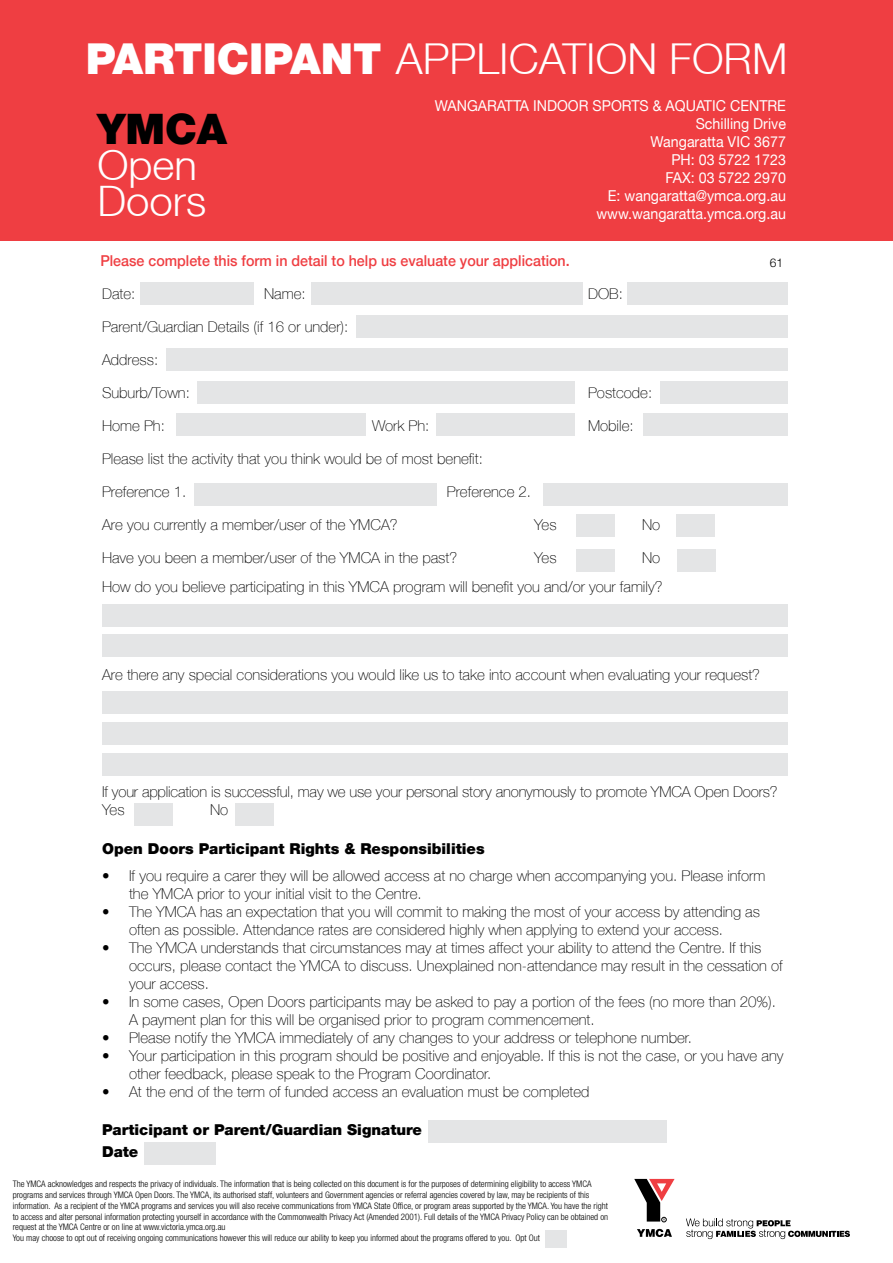
<style>
.page{position:relative;width:893px;height:1263px;background:#fff}
.page>*{position:absolute;margin:0;border:0;box-sizing:border-box;transform-origin:0 0}
.t1{font:300 42.6px "Helvetica Neue LT";color:#fff}
.t2{font:300 42px/36px "Helvetica Neue LT";color:#fff}
.t3{font:900 42px "Helvetica Neue LT";color:#000}
.t4{font:100 15px/18px "Helvetica Neue LT";color:#000}
.t5{font:15px/18px "Helvetica Neue LT";color:#fff;text-align:right;scale:.95 1}
.t6{font:900 15px/22.5px "Helvetica Neue LT";color:#000}
.t7{font:500 15px "Helvetica Neue LT";color:#ef3e42;scale:.95 1}
.t8{font:300 12px "Helvetica Neue";color:#000}
.t9{font:300 condensed 9px/10.8px "Helvetica Neue";color:#000}
.s1{font-weight:900}
</style>
<div class="page">
<div style="left:0;top:0;width:893px;height:240px;background:#ef3e42"></div>
<svg style="left:637px;top:1229px;width:35px;height:8px"></svg>
<svg style="left:634px;top:1179px;width:41px;height:43px"></svg>
<svg style="left:686px;top:1218px;width:164px;height:21px"></svg>
<div style="left:102px;top:692px;width:685px;height:22px;background:#e4e5e6"></div>
<div style="left:195px;top:484px;width:242px;height:22px;background:#e4e5e6"></div>
<div style="left:428px;top:1120px;width:238px;height:23px;background:#e4e5e6"></div>
<div style="left:145px;top:1142px;width:71px;height:23px;background:#e4e5e6"></div>
<div style="left:543px;top:484px;width:244px;height:22px;background:#e4e5e6"></div>
<div style="left:676px;top:514px;width:38px;height:23px;background:#e4e5e6"></div>
<div style="left:677px;top:549px;width:38px;height:23px;background:#e4e5e6"></div>
<div style="left:235px;top:804px;width:38px;height:22px;background:#e4e5e6"></div>
<div style="left:576px;top:549px;width:38px;height:23px;background:#e4e5e6"></div>
<div style="left:134px;top:804px;width:38px;height:22px;background:#e4e5e6"></div>
<div style="left:576px;top:514px;width:38px;height:23px;background:#e4e5e6"></div>
<div style="left:356px;top:316px;width:431px;height:22px;background:#e4e5e6"></div>
<div style="left:166px;top:349px;width:621px;height:22px;background:#e4e5e6"></div>
<div style="left:198px;top:382px;width:377px;height:22px;background:#e4e5e6"></div>
<div style="left:627px;top:283px;width:160px;height:22px;background:#e4e5e6"></div>
<div style="left:660px;top:382px;width:127px;height:22px;background:#e4e5e6"></div>
<div style="left:643px;top:413px;width:144px;height:23px;background:#e4e5e6"></div>
<div style="left:436px;top:413px;width:139px;height:23px;background:#e4e5e6"></div>
<div style="left:176px;top:413px;width:189px;height:23px;background:#e4e5e6"></div>
<div style="left:311px;top:283px;width:272px;height:22px;background:#e4e5e6"></div>
<div style="left:140px;top:283px;width:114px;height:22px;background:#e4e5e6"></div>
<div style="left:102px;top:723px;width:685px;height:22px;background:#e4e5e6"></div>
<div style="left:102px;top:753px;width:685px;height:22px;background:#e4e5e6"></div>
<div style="left:102px;top:604px;width:685px;height:23px;background:#e4e5e6"></div>
<div style="left:102px;top:635px;width:685px;height:22px;background:#e4e5e6"></div>
<div style="left:545px;top:1230px;width:22px;height:17px;background:#e4e5e6"></div>
<h1 class="t1" style="left:86px;top:33px;width:703px"><span class="s1">Participant</span> APPLICATION FORM</h1>
<h2 class="t3" style="left:97px;top:104px;width:100px">YMCA</h2>
<h2 class="t2" style="left:97px;top:146px;width:110px">OPEN<br>DOORS</h2>
<p class="t5" style="left:435px;top:96px;width:371px">Wangaratta I ndoor Sports &amp; Aquatic Centre<br>Schilling Drive<br>Wangaratta VIC 3677<br>PH: 03 5722 1723<br>FAX: 03 5722 2970<br>E: wangaratta@ymca.org.au www.wangaratta.ymca.org.au</p>
<p class="t7" style="left:100px;top:252px;width:496px">Please complete this form in detail to help us evaluate your application.</p>
<p class="t4" style="left:102px;top:285px;width:35px">Date:</p>
<p class="t4" style="left:264px;top:285px;width:43px">Name:</p>
<p class="t4" style="left:588px;top:285px;width:36px">DOB:</p>
<p class="t4" style="left:102px;top:318px;width:248px">Parent/Guardian Details (if 16 or under):</p>
<p class="t4" style="left:102px;top:351px;width:58px">Address:</p>
<p class="t4" style="left:102px;top:384px;width:89px">Suburb/Town:</p>
<p class="t4" style="left:588px;top:384px;width:66px">Postcode:</p>
<p class="t4" style="left:102px;top:417px;width:64px">Home Ph:</p>
<p class="t4" style="left:372px;top:417px;width:59px">Work Ph:</p>
<p class="t4" style="left:588px;top:417px;width:47px">Mobile:</p>
<p class="t4" style="left:102px;top:450px;width:382px">Please list the activity that you think would be of most benefit:</p>
<p class="t4" style="left:102px;top:483px;width:86px">Preference 1.</p>
<p class="t4" style="left:447px;top:483px;width:86px">Preference 2.</p>
<p class="t4" style="left:102px;top:516px;width:297px">Are you currently a member/user of the YMCA?</p>
<p class="t4" style="left:534px;top:516px;width:24px">Yes</p>
<p class="t4" style="left:642px;top:516px;width:20px">No</p>
<p class="t4" style="left:102px;top:549px;width:357px">Have you been a member/user of the YMCA in the past?</p>
<p class="t4" style="left:534px;top:549px;width:24px">Yes</p>
<p class="t4" style="left:102px;top:544px;width:562px;line-height:28.5px;text-align:right">No<br>How do you believe participating in this YMCA program will benefit you and/or your family?</p>
<p class="t8" style="left:770px;top:255px;width:15px">61</p>
<p class="t4" style="left:102px;top:666px;width:659px">Are there any special considerations you would like us to take into account when evaluating your request?</p>
<p class="t4" style="left:102px;top:783px;width:677px">If your application is successful, may we use your personal story anonymously to promote YMCA Open Doors?<br>Yes</p>
<p class="t4" style="left:210px;top:801px;width:20px">No</p>
<p class="t6" style="left:102px;top:838px;width:384px">Open Doors Participant Rights &amp; Responsibilities</p>
<p class="t4" style="left:129px;top:867px;width:638px;text-indent:-27px">• If you require a carer they will be allowed access at no charge when accompanying you. Please inform the YMCA prior to your initial visit to the Centre.</p>
<p class="t4" style="left:129px;top:903px;width:632px;text-indent:-27px">• The YMCA has an expectation that you will commit to making the most of your access by attending as often as possible. Attendance rates are considered highly when applying to extend your access.</p>
<p class="t4" style="left:129px;top:939px;width:655px;text-indent:-27px">• The YMCA understands that circumstances may at times affect your ability to attend the Centre. If this occurs, please contact the YMCA to discuss. Unexplained non-attendance may result in the cessation of your access.</p>
<p class="t4" style="left:129px;top:993px;width:648px;text-indent:-27px">• In some cases, Open Doors participants may be asked to pay a portion of the fees (no more than 20%).<br>A payment plan for this will be organised prior to program commencement.</p>
<p class="t4" style="left:102px;top:1029px;width:591px">• Please notify the YMCA immediately of any changes to your address or telephone number.</p>
<p class="t4" style="left:129px;top:1047px;width:656px;text-indent:-27px">• Your participation in this program should be positive and enjoyable. If this is not the case, or you have any other feedback, please speak to the Program Coordinator.</p>
<p class="t4" style="left:102px;top:1083px;width:489px">• At the end of the term of funded access an evaluation must be completed</p>
<p class="t6" style="left:102px;top:1118px;width:321px">Participant or Parent/Guardian Signature<br>Date</p>
<p class="t9" style="left:13px;top:1178px;width:597px">The YMCA acknowledges and respects the privacy of individuals. The information that is being collected on this document is for the purposes of determining eligibility to access YMCA programs and services through YMCA Open Doors. The YMCA, its authorised staff, volunteers and Government agencies or referral agencies covered by law, may be recipients of this information. As a recipient of the YMCA programs and services you will also receive communications from YMCA State Office, or program areas supported by the YMCA. You have the right to access and alter personal information protecting yourself in accordance with the Commonwealth Privacy Act (Amended 2001). Full details of the YMCA Privacy Policy can be obtained on request at the YMCA Centre or on line at www.victoria.ymca.org.au<br>You may choose to opt out of receiving ongoing communications however this will reduce our ability to keep you informed about the programs offered to you. Opt Out</p>
</div>
